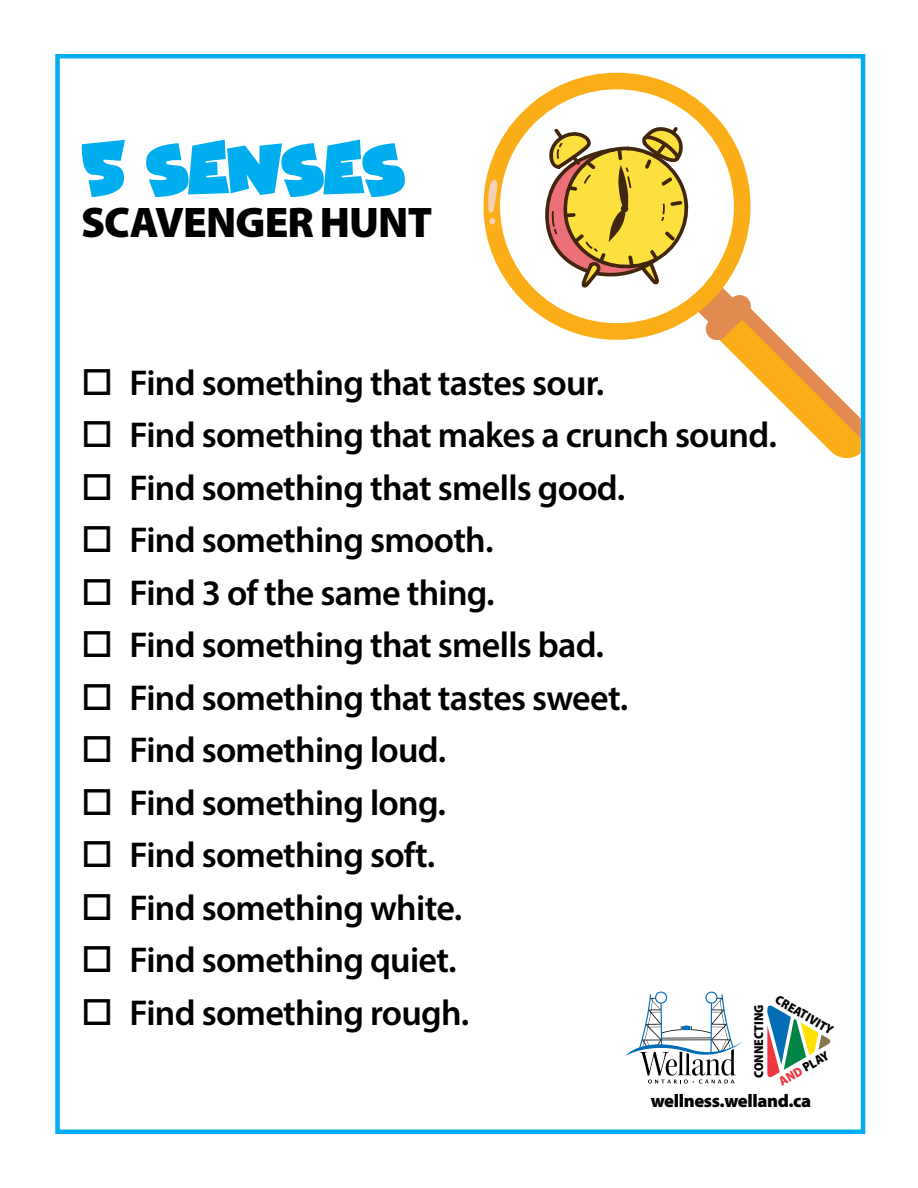
<style>
.page{position:relative;width:918px;height:1188px;background:#fff}
.page>*{position:absolute;margin:0;border:0;box-sizing:border-box;transform-origin:0 0}
.t1{font:66.15px "Comic Kings";letter-spacing:-.035em;color:#00aeef}
.t2{font:900 43.05px "Myriad Pro";letter-spacing:-.02em;color:#000}
.t3{font:600 36px "Myriad Pro";letter-spacing:-.02em;color:#000}
.t4{font:900 18.3px "Myriad Pro";letter-spacing:-.02em;color:#000}
.t5{font:900 semi-condensed 13.05px "Myriad Pro";color:#000}
.s1{color:#ef3742}
</style>
<div class="page">
<div style="left:55px;top:54px;width:810px;height:1080px;border:4px solid #00aeef"></div>
<svg style="left:767px;top:1005px;width:64px;height:73px"></svg>
<svg style="left:625px;top:992px;width:118px;height:92px"></svg>
<svg style="left:483px;top:72px;width:242px;height:247px"></svg>
<svg style="left:488px;top:177px;width:10px;height:48px"></svg>
<svg style="left:545px;top:127px;width:316px;height:333px"></svg>
<p class="t1" style="left:81px;top:136px;width:326px">5 SENSES</p>
<p class="t2" style="left:81px;top:194px;width:353px">SCAVENGER HUNT</p>
<p class="t3" style="left:81px;top:360px;width:525px">□ Find something that tastes sour.</p>
<p class="t3" style="left:81px;top:412px;width:697px">□ Find something that makes a crunch sound.</p>
<p class="t3" style="left:81px;top:465px;width:546px">□ Find something that smells good.</p>
<p class="t3" style="left:81px;top:517px;width:414px">□ Find something smooth.</p>
<p class="t3" style="left:81px;top:570px;width:415px">□ Find 3 of the same thing.</p>
<p class="t3" style="left:81px;top:622px;width:525px">□ Find something that smells bad.</p>
<p class="t3" style="left:81px;top:675px;width:549px">□ Find something that tastes sweet.</p>
<p class="t3" style="left:81px;top:727px;width:367px">□ Find something loud.</p>
<p class="t3" style="left:81px;top:780px;width:366px">□ Find something long.</p>
<p class="t3" style="left:81px;top:832px;width:356px">□ Find something soft.</p>
<p class="t3" style="left:81px;top:885px;width:383px">□ Find something white.</p>
<p class="t3" style="left:81px;top:937px;width:377px">□ Find something quiet.</p>
<p class="t3" style="left:81px;top:990px;width:390px">□ Find something rough.</p>
<p class="t5" style="left:750px;top:1078px;width:75px;rotate:-90deg">CONNECTING</p>
<p class="t5" style="left:781px;top:991px;width:66px;rotate:30deg">CREATIVITY</p>
<p class="t5" style="left:776px;top:1075px;width:57px;rotate:-30deg"><span class="s1">AND</span> PLAY</p>
<p class="t4" style="left:651px;top:1089px;width:162px">wellness.welland.ca</p>
</div>
